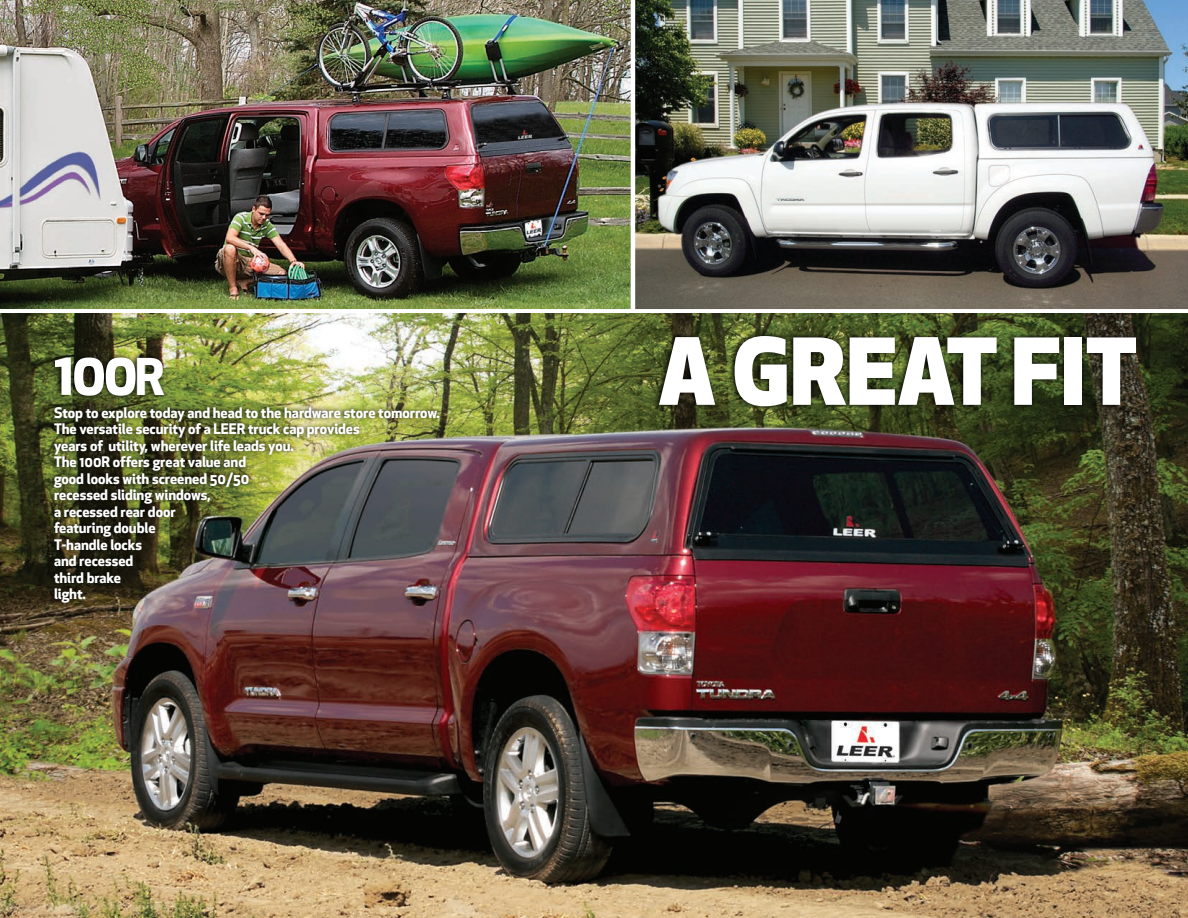
<style>
.page{position:relative;width:1188px;height:918px;background:#fff}
.page>*{position:absolute;margin:0;border:0;box-sizing:border-box;transform-origin:0 0}
.t1{font:800 89.85px "Apex New";color:#fff}
.t2{font:700 58.5px "Apex New";color:#fff}
.t3{font:700 14.25px/16.5px "Apex New";letter-spacing:-.005em;color:#fff}
.s1{font-size:49.5px}
</style>
<div class="page">
<img style="left:635px;top:0;width:553px;height:314px">
<img style="left:1px;top:0;width:634px;height:314px">
<img style="left:0;top:1px;width:1px;height:313px">
<img style="left:0;top:314px;width:1188px;height:604px">
<img style="left:38px;top:331px;width:751px;height:350px">
<img style="left:528px;top:314px;width:660px;height:321px">
<svg style="left:0;top:649px;width:8px;height:269px;background:#958a53"></svg>
<h2 class="t2" style="left:54px;top:351px;width:112px">100<span class="s1">R</span></h2>
<p class="t3" style="left:54px;top:406px;width:388px">Stop to explore today and head to the hardware store tomorrow.<br>The versatile security of a LEER truck cap provides<br>years of utility, wherever life leads you.<br>The 100R offers great value and<br>good looks with screened 50/50<br>recessed sliding windows,<br>a recessed rear door<br>featuring double<br>T-handle locks<br>and recessed<br>third brake<br>light.</p>
<h1 class="t1" style="left:658px;top:337px;width:480px">A GREAT FIT</h1>
</div>
